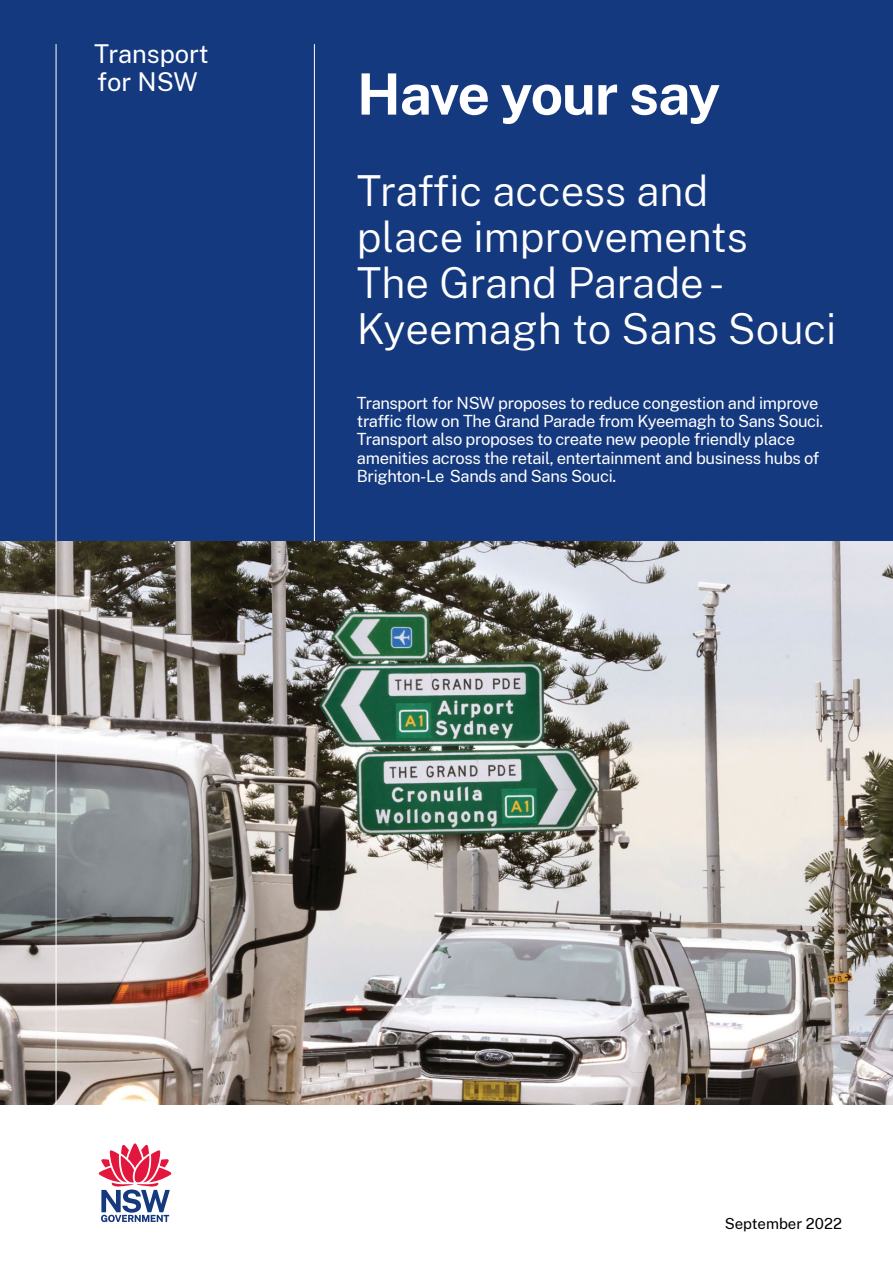
<style>
.page{position:relative;width:893px;height:1263px;background:#fff}
.page>*{position:absolute;margin:0;border:0;box-sizing:border-box;transform-origin:0 0}
.t1{font:700 57px "Public Sans NSW";letter-spacing:-.03em;color:#fff}
.t2{font:300 42px/46.2px "Public Sans NSW";color:#fff}
.t3{font:25.5px/28.5px "Public Sans NSW";letter-spacing:-.005em;color:#fff}
.t4{font:16.5px/18.1px "Public Sans NSW";letter-spacing:-.02em;color:#fff}
.t5{font:15px "Public Sans NSW";color:#000}
</style>
<div class="page">
<div style="left:0;top:0;width:893px;height:548px;background:#15397f"></div>
<hr style="left:314px;top:44px;width:1px;height:558px;background:#fff">
<hr style="left:56px;top:44px;width:1px;height:1178px;background:#fff">
<img style="left:0;top:542px;width:893px;height:562px">
<hr style="left:56px;top:542px;width:1px;height:562px;background:#fff">
<svg style="left:99px;top:1143px;width:72px;height:79px"></svg>
<p class="t3" style="left:94px;top:37px;width:116px">Transport for NSW</p>
<h1 class="t1" style="left:357px;top:51px;width:365px">Have your say</h1>
<p class="t2" style="left:357px;top:164px;width:353px">Traffic access and</p>
<h1 class="t2" style="left:357px;top:211px;width:481px">place improvements<br>The Grand Parade -<br>Kyeemagh to Sans Souci</h1>
<p class="t4" style="left:357px;top:393px;width:463px">Transport for NSW proposes to reduce congestion and improve</p>
<p class="t4" style="left:357px;top:411px;width:468px">traffic flow on The Grand Parade from Kyeemagh to Sans Souci.<br>Transport also proposes to create new people friendly place</p>
<p class="t4" style="left:357px;top:447px;width:464px">amenities across the retail, entertainment and business hubs of</p>
<p class="t4" style="left:357px;top:466px;width:261px">Brighton-Le Sands and Sans Souci.</p>
<p class="t5" style="left:725px;top:1213px;width:119px">September 2022</p>
</div>
